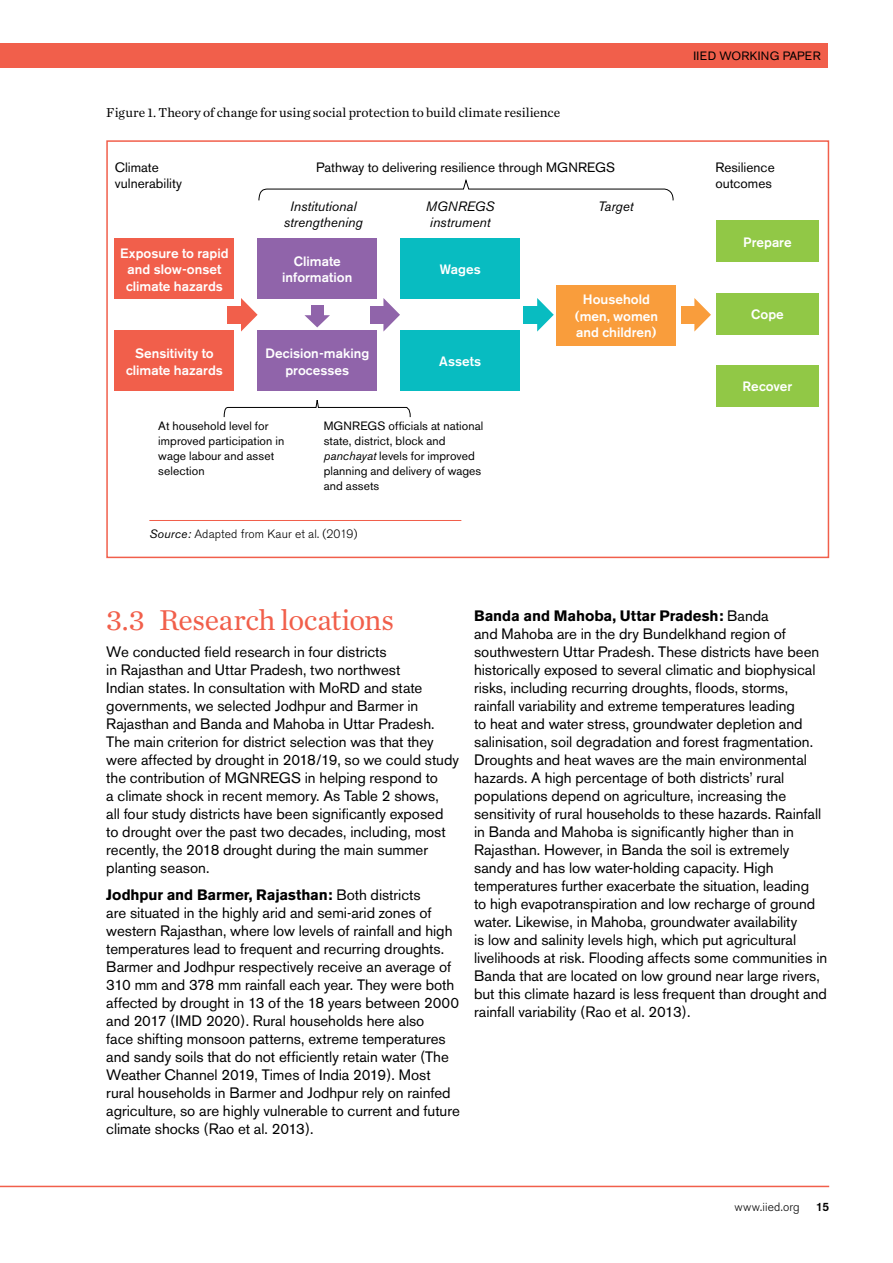
<style>
.page{position:relative;width:893px;height:1263px;background:#fff}
.page>*{position:absolute;margin:0;border:0;box-sizing:border-box;transform-origin:0 0}
.t1{font:30px "Chronicle Text G1";letter-spacing:-.015em;color:#f15f4b}
.t2{font:15px/18px "Akzidenz Grotesk BE";color:#000}
.t3{font:500 13.5px/16.5px "Akzidenz Grotesk BE";color:#fff;text-align:center}
.t4{font:13.5px/16.2px "Akzidenz Grotesk BE";color:#000}
.t5{font:13.5px "Chronicle Text G1";color:#000}
.t6{font:italic 13.5px/16.2px "Akzidenz Grotesk BE";color:#000;text-align:center}
.t7{font:12px/15px "Akzidenz Grotesk BE";letter-spacing:.005em;color:#000}
.t8{font:300 12px "Akzidenz Grotesk BE";letter-spacing:.01em;color:#000}
.t9{font:500 12px "Akzidenz Grotesk BE";color:#000}
.s1{font-style:italic}
.s2{font-weight:400;font-style:italic}
.s3{font-weight:700}
</style>
<div class="page">
<div style="left:0;top:43px;width:828px;height:24px;background:#f15f4b"></div>
<hr style="left:0;top:1186px;width:829px;height:1px;background:#f15f4b">
<div style="left:106px;top:140px;width:723px;height:418px;border:2px solid #f15f4b"></div>
<hr style="left:149px;top:520px;width:312px;height:1px;background:#f15f4b">
<div style="left:115px;top:238px;width:119px;height:61px;background:#f15f4b"></div>
<div style="left:115px;top:331px;width:119px;height:60px;background:#f15f4b"></div>
<div style="left:258px;top:238px;width:119px;height:61px;background:#9064aa"></div>
<div style="left:258px;top:331px;width:119px;height:60px;background:#9064aa"></div>
<div style="left:401px;top:238px;width:119px;height:61px;background:#08bcc1"></div>
<div style="left:401px;top:331px;width:119px;height:60px;background:#08bcc1"></div>
<div style="left:557px;top:285px;width:119px;height:61px;background:#f99d3c"></div>
<div style="left:716px;top:221px;width:102px;height:41px;background:#91c846"></div>
<div style="left:716px;top:293px;width:102px;height:41px;background:#91c846"></div>
<div style="left:716px;top:365px;width:102px;height:42px;background:#91c846"></div>
<div style="left:227px;top:306px;width:15px;height:17px;background:#f15f4b"></div>
<svg style="left:241px;top:298px;width:17px;height:34px"></svg>
<div style="left:370px;top:306px;width:14px;height:17px;background:#9064aa"></div>
<svg style="left:383px;top:298px;width:17px;height:34px"></svg>
<div style="left:524px;top:306px;width:14px;height:17px;background:#08bcc1"></div>
<svg style="left:537px;top:298px;width:17px;height:34px"></svg>
<div style="left:681px;top:306px;width:14px;height:17px;background:#f99d3c"></div>
<svg style="left:694px;top:298px;width:17px;height:34px"></svg>
<div style="left:311px;top:305px;width:13px;height:11px;background:#9064aa"></div>
<svg style="left:304px;top:315px;width:26px;height:12px"></svg>
<svg style="left:258px;top:179px;width:416px;height:22px"></svg>
<svg style="left:223px;top:400px;width:188px;height:18px"></svg>
<p class="t5" style="left:106px;top:102px;width:455px">Figure 1. Theory of change for using social protection to build climate resilience</p>
<p class="t4" style="left:115px;top:159px;width:69px">Climate vulnerability</p>
<p class="t4" style="left:316px;top:159px;width:301px">Pathway to delivering resilience through MGNREGS</p>
<p class="t6" style="left:284px;top:198px;width:80px">Institutional strengthening</p>
<p class="t6" style="left:426px;top:198px;width:70px;text-align:left">MGNREGS instrument</p>
<p class="t6" style="left:598px;top:198px;width:37px">Target</p>
<p class="t3" style="left:120px;top:244px;width:110px">Exposure to rapid and slow-onset climate hazards</p>
<p class="t3" style="left:126px;top:345px;width:98px">Sensitivity to climate hazards</p>
<p class="t3" style="left:282px;top:253px;width:72px">Climate information</p>
<p class="t3" style="left:265px;top:345px;width:105px">Decision-making processes</p>
<p class="t3" style="left:440px;top:261px;width:43px">Wages</p>
<p class="t3" style="left:439px;top:353px;width:44px">Assets</p>
<p class="t7" style="left:158px;top:418px;width:127px">At household level for improved participation in wage labour and asset selection</p>
<p class="t7" style="left:324px;top:418px;width:161px">MGNREGS officials at national state, district, block and <span class="s1">panchayat</span> levels for improved planning and delivery of wages and assets</p>
<p class="t8" style="left:149px;top:527px;width:210px"><span class="s2">Source:</span> Adapted from Kaur et al. (2019)</p>
<p class="t3" style="left:575px;top:291px;width:85px">Household (men, women and children)</p>
<p class="t7" style="left:693px;top:48px;width:129px">IIED Working paper</p>
<p class="t4" style="left:715px;top:159px;width:61px">Resilience outcomes</p>
<p class="t3" style="left:743px;top:234px;width:50px">Prepare</p>
<p class="t3" style="left:751px;top:306px;width:34px">Cope</p>
<p class="t3" style="left:743px;top:378px;width:51px">Recover</p>
<h1 class="t1" style="left:106px;top:597px;width:289px">3.3 Research locations</h1>
<p class="t2" style="left:106px;top:643px;width:354px">We conducted field research in four districts<br>in Rajasthan and Uttar Pradesh, two northwest<br>Indian states. In consultation with MoRD and state governments, we selected Jodhpur and Barmer in Rajasthan and Banda and Mahoba in Uttar Pradesh.<br>The main criterion for district selection was that they were affected by drought in 2018/19, so we could study the contribution of MGNREGS in helping respond to<br>a climate shock in recent memory. As Table 2 shows,<br>all four study districts have been significantly exposed to drought over the past two decades, including, most recently, the 2018 drought during the main summer planting season.</p>
<p class="t2" style="left:106px;top:886px;width:355px"><span class="s3">Jodhpur and Barmer, Rajasthan:</span> Both districts<br>are situated in the highly arid and semi-arid zones of western Rajasthan, where low levels of rainfall and high temperatures lead to frequent and recurring droughts.<br>Barmer and Jodhpur respectively receive an average of 310 mm and 378 mm rainfall each year. They were both affected by drought in 13 of the 18 years between 2000 and 2017 (IMD 2020). Rural households here also<br>face shifting monsoon patterns, extreme temperatures and sandy soils that do not efficiently retain water (The Weather Channel 2019, Times of India 2019). Most rural households in Barmer and Jodhpur rely on rainfed agriculture, so are highly vulnerable to current and future climate shocks (Rao et al. 2013).</p>
<p class="t2" style="left:474px;top:607px;width:355px"><span class="s3">Banda and Mahoba, Uttar Pradesh:</span> Banda<br>and Mahoba are in the dry Bundelkhand region of southwestern Uttar Pradesh. These districts have been historically exposed to several climatic and biophysical risks, including recurring droughts, floods, storms, rainfall variability and extreme temperatures leading<br>to heat and water stress, groundwater depletion and salinisation, soil degradation and forest fragmentation.<br>Droughts and heat waves are the main environmental hazards. A high percentage of both districts’ rural populations depend on agriculture, increasing the sensitivity of rural households to these hazards. Rainfall in Banda and Mahoba is significantly higher than in Rajasthan. However, in Banda the soil is extremely sandy and has low water-holding capacity. High temperatures further exacerbate the situation, leading<br>to high evapotranspiration and low recharge of ground water. Likewise, in Mahoba, groundwater availability<br>is low and salinity levels high, which put agricultural livelihoods at risk. Flooding affects some communities in Banda that are located on low ground near large rivers, but this climate hazard is less frequent than drought and rainfall variability (Rao et al. 2013).</p>
<p class="t8" style="left:734px;top:1200px;width:67px">www.iied.org</p>
<p class="t9" style="left:816px;top:1199px;width:15px">15</p>
</div>
